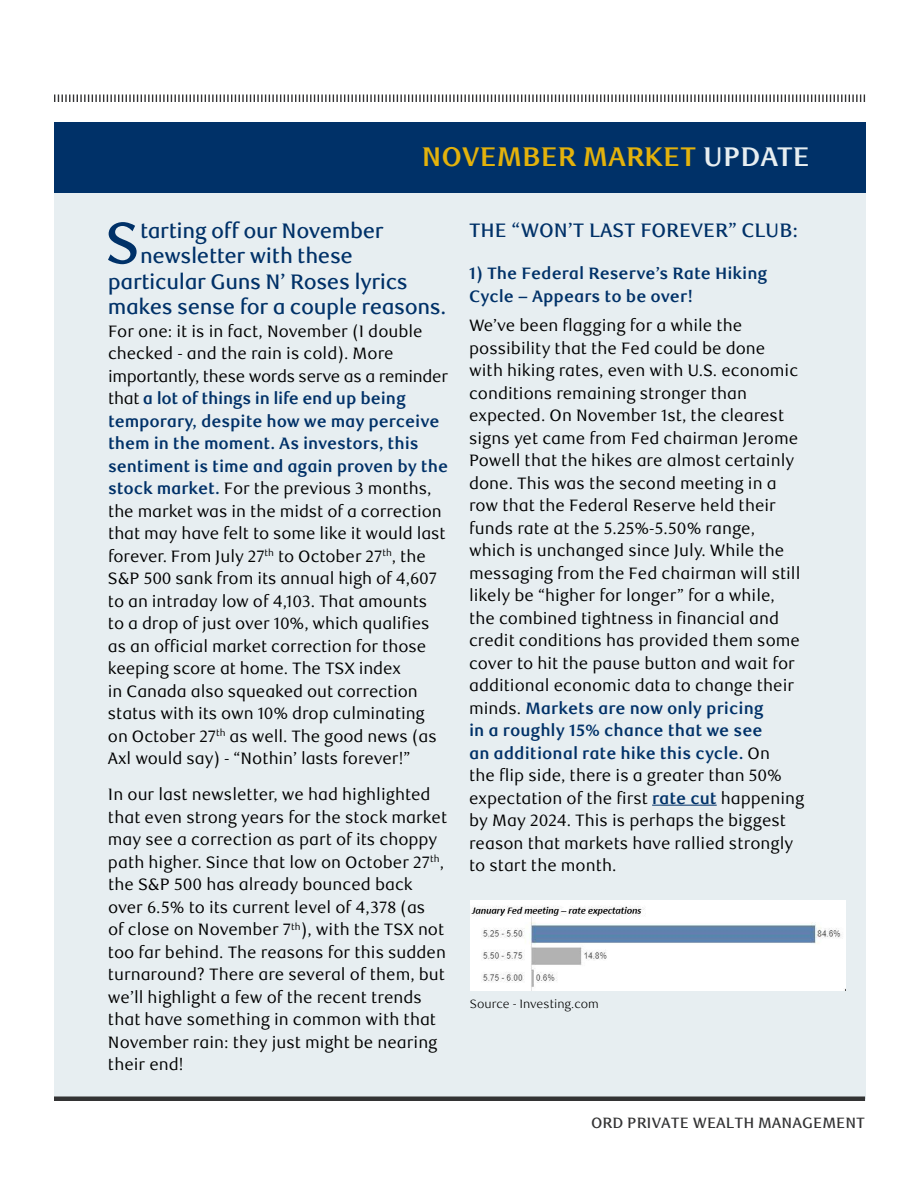
<style>
.page{position:relative;width:918px;height:1188px;background:#fff}
.page>*{position:absolute;margin:0;border:0;box-sizing:border-box;transform-origin:0 0}
.t1{font:500 58.05px "RBC Text";color:#003168}
.t2{font:700 27px "RBC Text";color:#e3b20c}
.t3{font:500 21px "RBC Text";letter-spacing:-.02em;color:#003168}
.t4{font:500 19.5px "RBC Text";letter-spacing:-.005em;color:#003168}
.t5{font:16.5px/22.5px "RBC Text";color:#000}
.t6{font:700 16.5px/22.5px "RBC Text";color:#003168}
.t7{font:500 15px "RBC Text";color:#333334}
.t8{font:300 12px "RBC Text";color:#000}
.s1{color:#e7eef1}
.s2{font-weight:700;color:#003168}
</style>
<div class="page">
<div style="left:54px;top:133px;width:811px;height:966px;background:#e7eef1"></div>
<div style="left:54px;top:1096px;width:811px;height:5px;background:#333334"></div>
<svg style="left:54px;top:94px;width:812px;height:8px"></svg>
<div style="left:54px;top:122px;width:811px;height:71px;background:#003168"></div>
<hr style="left:652px;top:805px;width:65px;height:1px;background:#003168">
<img style="left:471px;top:900px;width:374px;height:90px">
<h2 class="t2" style="left:422px;top:141px;width:390px">NOVEMBER MARKET <span class="s1">UPDATE</span></h2>
<h1 class="t1" style="left:105px;top:209px;width:37px">S</h1>
<p class="t3" style="left:140px;top:218px;width:245px">tarting off our November</p>
<p class="t3" style="left:140px;top:243px;width:215px">newsletter with these</p>
<p class="t3" style="left:108px;top:269px;width:301px">particular Guns N’ Roses lyrics</p>
<p class="t3" style="left:108px;top:294px;width:340px">makes sense for a couple reasons.</p>
<p class="t5" style="left:108px;top:320px;width:342px">For one: it is in fact, November (I double checked - and the rain is cold). More importantly, these words serve as a reminder that <span class="s2">a lot of things in life end up being temporary, despite how we may perceive them in the moment. As investors, this sentiment is time and again proven by the stock market.</span> For the previous 3 months, the market was in the midst of a correction that may have felt to some like it would last forever. From July 27<sup>th</sup> to October 27<sup>th</sup>, the S&amp;P 500 sank from its annual high of 4,607 to an intraday low of 4,103. That amounts<br>to a drop of just over 10%, which qualifies as an official market correction for those keeping score at home. The TSX index<br>in Canada also squeaked out correction status with its own 10% drop culminating on October 27<sup>th</sup> as well. The good news (as Axl would say) - “Nothin’ lasts forever!”</p>
<p class="t5" style="left:108px;top:784px;width:341px">In our last newsletter, we had highlighted that even strong years for the stock market may see a correction as part of its choppy path higher. Since that low on October 27<sup>th</sup>, the S&amp;P 500 has already bounced back over 6.5% to its current level of 4,378 (as<br>of close on November 7<sup>th</sup>), with the TSX not too far behind. The reasons for this sudden turnaround? There are several of them, but we’ll highlight a few of the recent trends that have something in common with that November rain: they just might be nearing their end!</p>
<p class="t4" style="left:469px;top:218px;width:331px">THE “WON’T LAST FOREVER” CLUB:</p>
<p class="t6" style="left:469px;top:263px;width:300px">1) The Federal Reserve’s Rate Hiking<br>Cycle – Appears to be over!</p>
<p class="t5" style="left:469px;top:314px;width:337px">We’ve been flagging for a while the possibility that the Fed could be done<br>with hiking rates, even with U.S. economic conditions remaining stronger than expected. On November 1st, the clearest signs yet came from Fed chairman Jerome Powell that the hikes are almost certainly done. This was the second meeting in a row that the Federal Reserve held their funds rate at the 5.25%-5.50% range, which is unchanged since July. While the messaging from the Fed chairman will still likely be “higher for longer” for a while, the combined tightness in financial and credit conditions has provided them some cover to hit the pause button and wait for additional economic data to change their minds. <span class="s2">Markets are now only pricing<br>in a roughly 15% chance that we see<br>an additional rate hike this cycle.</span> On<br>the flip side, there is a greater than 50% expectation of the first <span class="s2">rate cut</span> happening by May 2024. This is perhaps the biggest reason that markets have rallied strongly to start the month.</p>
<p class="t8" style="left:470px;top:997px;width:131px">Source - Investing.com</p>
<p class="t7" style="left:591px;top:1114px;width:275px">ORD PRIVATE WEALTH MANAGEMENT</p>
</div>
